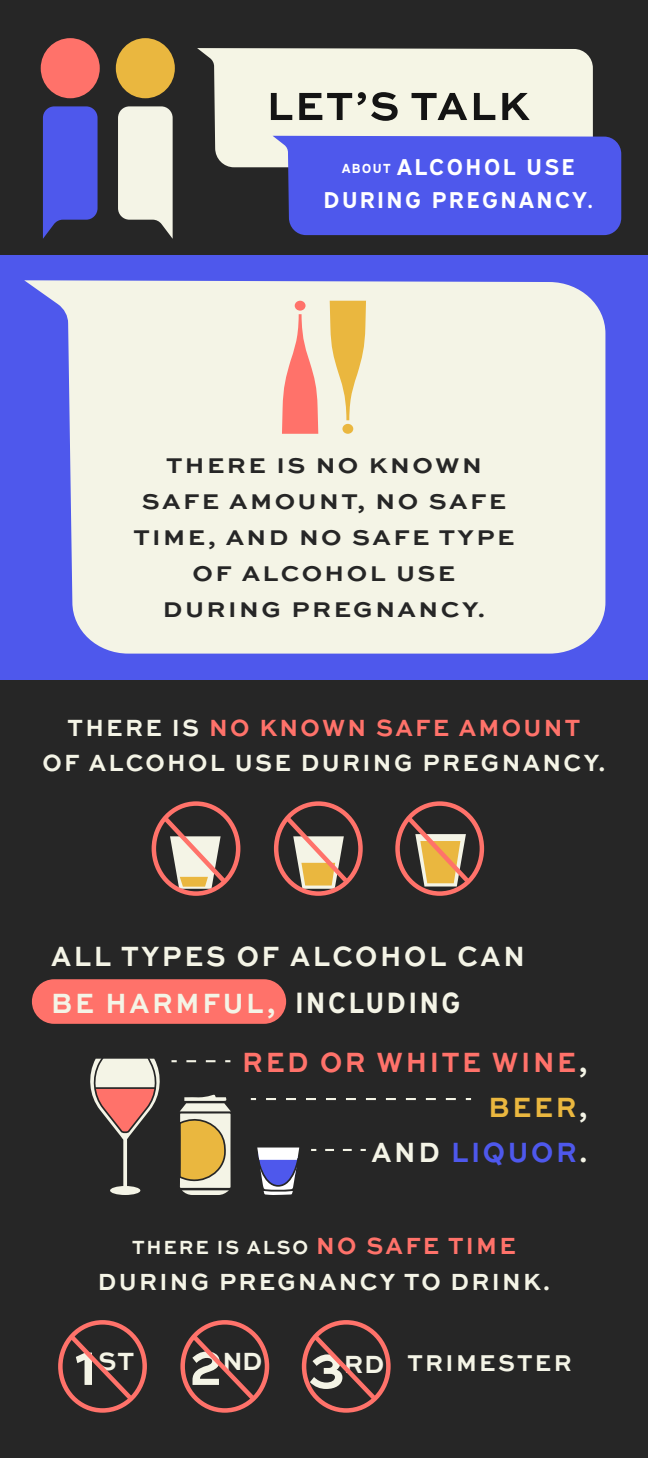
<style>
.page{position:relative;width:648px;height:1458px;background:#fff}
.page>*{position:absolute;margin:0;border:0;box-sizing:border-box;transform-origin:0 0}
.t1{font:700 29.47px/47.2px "Sweet Sans Pro";letter-spacing:.1em;color:#f4f4e6;scale:.91 1}
.t2{font:700 29.47px/45px "Sweet Sans Pro";letter-spacing:.1em;color:#ff726a;text-align:right;scale:.91 1}
.t3{font:700 26.32px "Sweet Sans Pro";color:#f4f4e6;scale:.96 1}
.t4{font:700 24.75px/35.3px "Sweet Sans Pro";letter-spacing:.1em;color:#f4f4e6;text-align:center;scale:.94 1}
.t5{font:700 24.07px "Sweet Sans Pro";letter-spacing:.1em;color:#f4f4e6;scale:.96 1}
.t6{font:700 22.95px/32.9px "Expressway Rg";letter-spacing:.1em;color:#fff;text-align:center}
.t7{font:700 22.5px/36px "Sweet Sans Pro";letter-spacing:.1em;color:#262626;text-align:center;scale:1.09 1}
.t8{font:700 20.03px "Sweet Sans Pro";letter-spacing:.1em;color:#f4f4e6;scale:.94 1}
.s1{font-size:13.28px}
.s2{color:#ff726a}
.s3{font-family:"Expressway Rg"}
.s4{color:#f4f4e6}
.s5{color:#eab73f}
.s6{color:#4e58ec}
.s7{font-size:24.75px;color:#ff726a}
.s8{font-size:56.93px}
</style>
<div class="page">
<div style="left:0;top:673px;width:648px;height:785px;background:#262626"></div>
<div style="left:0;top:250px;width:648px;height:430px;background:#4e58ec"></div>
<div style="left:0;top:0;width:648px;height:255px;background:#262626"></div>
<svg style="left:197px;top:48px;width:396px;height:119px;background:#e5e5d6"></svg>
<div style="left:273px;top:136px;width:348px;height:99px;background:#4e58ec"></div>
<svg style="left:271px;top:93px;width:21px;height:27px"></svg>
<svg style="left:299px;top:92px;width:99px;height:29px;background:#9e9e94"></svg>
<svg style="left:412px;top:93px;width:55px;height:27px"></svg>
<svg style="left:474px;top:93px;width:21px;height:27px"></svg>
<svg style="left:502px;top:93px;width:28px;height:27px"></svg>
<div style="left:116px;top:38px;width:59px;height:60px;background:#eab73f;border-radius:50%"></div>
<svg style="left:118px;top:106px;width:55px;height:133px;background:#d5d5c9"></svg>
<div style="left:41px;top:38px;width:59px;height:60px;background:#ff726a;border-radius:50%"></div>
<svg style="left:43px;top:106px;width:55px;height:133px;background:#4850ce"></svg>
<svg style="left:24px;top:280px;width:581px;height:374px;background:#e4e5e6"></svg>
<div style="left:295px;top:301px;width:11px;height:10px;background:#ff726a;border-radius:50%"></div>
<svg style="left:282px;top:314px;width:36px;height:120px;background:#faa399"></svg>
<div style="left:342px;top:424px;width:11px;height:10px;background:#eab73f;border-radius:50%"></div>
<svg style="left:330px;top:301px;width:36px;height:119px;background:#edce7e"></svg>
<div style="left:32px;top:979px;width:254px;height:45px;background:#ff726a;border-radius:22px"></div>
<svg style="left:179px;top:1094px;width:52px;height:101px;background:#c7b27b"></svg>
<svg style="left:257px;top:1148px;width:43px;height:47px"></svg>
<svg style="left:186px;top:1060px;width:44px;height:2px"></svg>
<svg style="left:266px;top:1098px;width:205px;height:2px"></svg>
<svg style="left:325px;top:1149px;width:41px;height:2px"></svg>
<div style="left:110px;top:1186px;width:30px;height:9px;background:#f4f4e6;border-radius:50%"></div>
<svg style="left:90px;top:1058px;width:70px;height:130px"></svg>
<hr style="left:95px;top:1087px;width:60px;height:2px;background:#262626">
<svg style="left:65px;top:1330px;width:71px;height:74px"></svg>
<div style="left:58px;top:1320px;width:89px;height:93px;border:4px solid #ff726a;border-radius:50%"></div>
<svg style="left:188px;top:1330px;width:71px;height:74px"></svg>
<div style="left:180px;top:1320px;width:89px;height:93px;border:4px solid #ff726a;border-radius:50%"></div>
<svg style="left:309px;top:1330px;width:71px;height:74px"></svg>
<div style="left:302px;top:1320px;width:89px;height:93px;border:4px solid #ff726a;border-radius:50%"></div>
<div style="left:152px;top:801px;width:88px;height:95px;border:4px solid #ff726a;border-radius:50%"></div>
<svg style="left:281px;top:812px;width:71px;height:77px"></svg>
<div style="left:274px;top:801px;width:89px;height:95px;border:4px solid #ff726a;border-radius:50%"></div>
<svg style="left:403px;top:812px;width:70px;height:75px"></svg>
<div style="left:395px;top:801px;width:89px;height:95px;border:4px solid #ff726a;border-radius:50%"></div>
<svg style="left:159px;top:812px;width:71px;height:77px"></svg>
<p class="t6" style="left:323px;top:148px;width:271px"><span class="s1">ABOUT</span> ALCOHOL USE<br>DURING PREGNANCY.</p>
<p class="t7" style="left:133px;top:446px;width:351px">THERE IS NO KNOWN<br>SAFE AMOUNT, NO SAFE<br>TIME, AND NO SAFE TYPE<br>OF ALCOHOL USE<br>DURING PREGNANCY.</p>
<p class="t4" style="left:42px;top:708px;width:601px">THERE IS <span class="s2">NO KNOWN SAFE AMOUNT<br></span>OF ALCOHOL USE DURING PREGNANCY.</p>
<h1 class="t1" style="left:51px;top:931px;width:522px">ALL TYPES OF ALCOHOL CAN<br>BE HARMFUL, <span class="s3">INCLUDING</span></h1>
<h1 class="t2" style="left:242px;top:1037px;width:381px">RED OR WHITE WINE<span class="s4">,<br></span><span class="s5">BEER</span><span class="s4">,<br>AND</span> <span class="s6">LIQUOR</span><span class="s4">.</span></h1>
<p class="t8" style="left:132px;top:1232px;width:410px">THERE IS ALSO <span class="s7">NO SAFE TIME</span></p>
<p class="t4" style="left:98px;top:1262px;width:483px">DURING PREGNANCY TO DRINK.</p>
<p class="t3" style="left:190px;top:1341px;width:78px"><span class="s8">2</span>ND</p>
<p class="t5" style="left:408px;top:1345px;width:173px">TRIMESTER</p>
<p class="t3" style="left:75px;top:1341px;width:63px"><span class="s8">1</span>ST</p>
<p class="t3" style="left:309px;top:1344px;width:80px"><span class="s8">3</span>RD</p>
</div>
